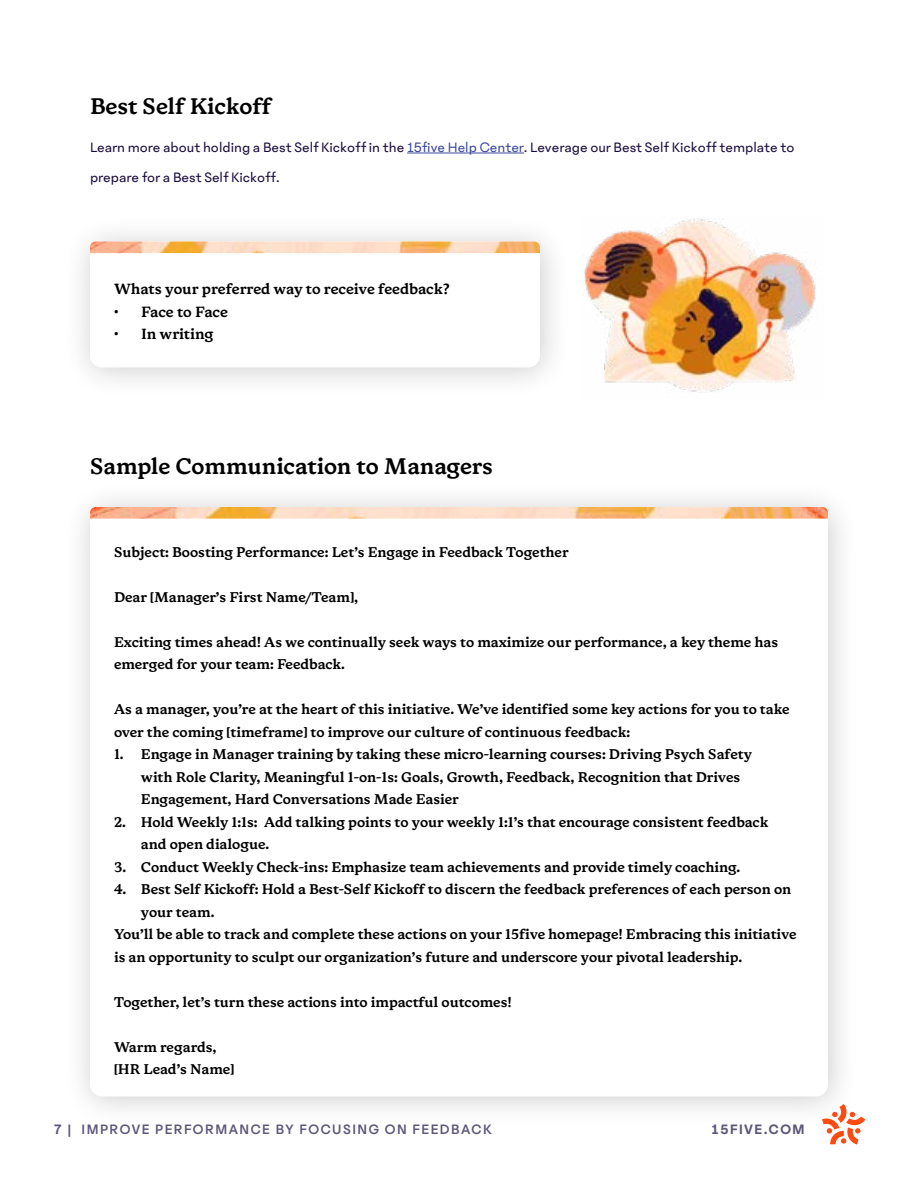
<style>
.page{position:relative;width:918px;height:1188px;background:#fff}
.page>*{position:absolute;margin:0;border:0;box-sizing:border-box;transform-origin:0 0}
.t1{font:600 24px "Cornbread Honey";letter-spacing:-.005em;color:#000}
.t2{font:600 15.75px "Cornbread Honey";letter-spacing:-.005em;color:#000}
.t3{font:600 15px/22.5px "Cornbread Honey";letter-spacing:-.005em;color:#000}
.t4{font:15px/30px "Phantom Sans";color:#1c0d40}
.t5{font:500 15px "Phantom Sans";letter-spacing:.1em;color:#5f5779}
.t6{font:600 15px "Phantom Sans";letter-spacing:.1em;color:#5f5779}
.s1{color:#3d4a9f}
.s2{font-weight:600}
</style>
<div class="page">
<svg style="left:826px;top:1116px;width:39px;height:28px"></svg>
<hr style="left:407px;top:153px;width:117px;height:1px;background:#3d4a9f">
<div style="left:63px;top:215px;width:508px;height:184px;background:#000;opacity:.2"></div>
<div style="left:90px;top:242px;width:450px;height:125px;background:#fff;border-radius:12px"></div>
<img style="left:90px;top:242px;width:450px;height:11px">
<img style="left:584px;top:217px;width:232px;height:176px">
<div style="left:63px;top:480px;width:796px;height:648px;background:#000;opacity:.2"></div>
<div style="left:90px;top:507px;width:738px;height:589px;background:#fff;border-radius:12px"></div>
<img style="left:90px;top:507px;width:738px;height:12px">
<h1 class="t1" style="left:90px;top:92px;width:183px">Best Self Kickoff</h1>
<p class="t4" style="left:90px;top:132px;width:706px">Learn more about holding a Best Self Kickoff in the <span class="s1">15five Help Center</span>. Leverage our Best Self Kickoff template to prepare for a Best Self Kickoff.</p>
<p class="t2" style="left:114px;top:279px;width:338px">Whats your preferred way to receive feedback?</p>
<p class="t2" style="left:114px;top:302px;width:115px">• Face to Face</p>
<p class="t2" style="left:114px;top:324px;width:101px">• In writing</p>
<h1 class="t1" style="left:90px;top:452px;width:405px">Sample Communication to Managers</h1>
<p class="t3" style="left:114px;top:541px;width:456px">Subject: Boosting Performance: Let’s Engage in Feedback Together</p>
<p class="t3" style="left:114px;top:586px;width:246px">Dear [Manager’s First Name/Team],</p>
<p class="t3" style="left:114px;top:631px;width:666px">Exciting times ahead! As we continually seek ways to maximize our performance, a key theme has emerged for your team: Feedback.</p>
<p class="t3" style="left:114px;top:699px;width:677px">As a manager, you’re at the heart of this initiative. We’ve identified some key actions for you to take over the coming [timeframe] to improve our culture of continuous feedback:</p>
<p class="t3" style="left:141px;top:744px;width:613px;text-indent:-27px">1. Engage in Manager training by taking these micro-learning courses: Driving Psych Safety with Role Clarity, Meaningful 1-on-1s: Goals, Growth, Feedback, Recognition that Drives<br>Engagement, Hard Conversations Made Easier</p>
<p class="t3" style="left:141px;top:811px;width:629px;text-indent:-27px">2. Hold Weekly 1:1s: Add talking points to your weekly 1:1’s that encourage consistent feedback and open dialogue.</p>
<p class="t3" style="left:114px;top:856px;width:628px">3. Conduct Weekly Check-ins: Emphasize team achievements and provide timely coaching.</p>
<p class="t3" style="left:114px;top:879px;width:679px">4. Best Self Kickoff: Hold a Best-Self Kickoff to discern the feedback preferences of each person on</p>
<p class="t3" style="left:141px;top:901px;width:75px">your team.</p>
<p class="t3" style="left:114px;top:924px;width:684px">You’ll be able to track and complete these actions on your 15five homepage! Embracing this initiative</p>
<p class="t3" style="left:114px;top:946px;width:630px">is an opportunity to sculpt our organization’s future and underscore your pivotal leadership.</p>
<p class="t3" style="left:114px;top:991px;width:399px">Together, let’s turn these actions into impactful outcomes!</p>
<p class="t3" style="left:114px;top:1036px;width:122px">Warm regards, [HR Lead’s Name]</p>
<p class="t5" style="left:54px;top:1121px;width:439px"><span class="s2">7</span> | IMPROVE PERFORMANCE BY FOCUSING ON FEEDBACK</p>
<p class="t6" style="left:712px;top:1121px;width:94px">15FIVE.COM</p>
</div>
